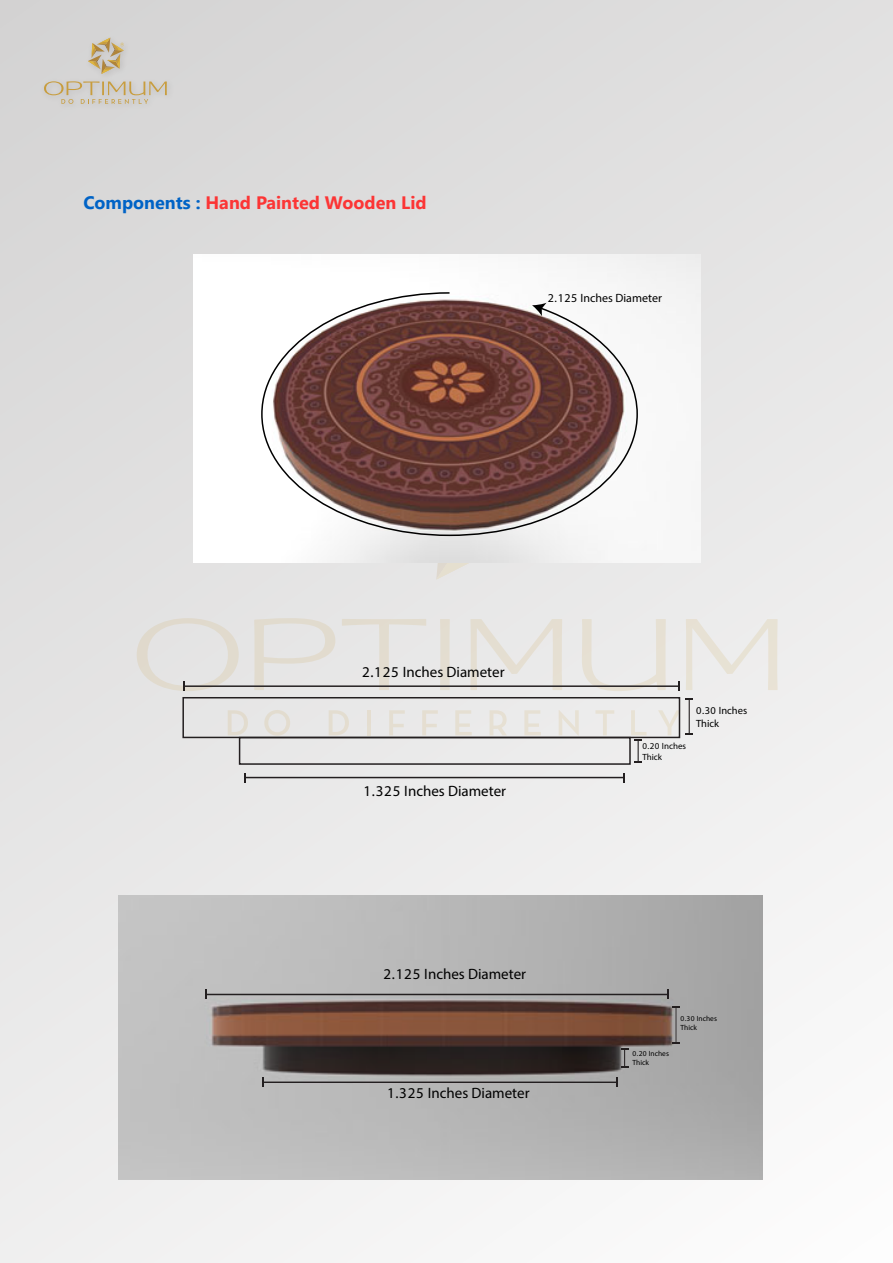
<style>
.page{position:relative;width:893px;height:1263px;background:#fff}
.page>*{position:absolute;margin:0;border:0;box-sizing:border-box;transform-origin:0 0}
.t1{font:700 18px "Nirmala UI";color:#fc3535}
.t2{font:15px "Myriad Pro";color:#000}
.t3{font:12px "Myriad Pro";color:#000}
.t4{font:10.5px/12.6px "Myriad Pro";color:#000}
.t5{font:9px/10.8px "Myriad Pro";color:#000}
.t6{font:7.5px/9px "Myriad Pro";color:#000}
.s1{color:#0063c6}
</style>
<div class="page">
<div style="left:0;top:0;width:893px;height:1263px;background:linear-gradient(to bottom,#dad9d9,#f6f6f6)"></div>
<svg style="left:254px;top:618px;width:81px;height:72px;background:#e4e2df"></svg>
<svg style="left:342px;top:619px;width:84px;height:71px;background:#e6e5e2"></svg>
<svg style="left:440px;top:619px;width:10px;height:71px"></svg>
<svg style="left:470px;top:619px;width:92px;height:71px;background:#e8e5e1"></svg>
<svg style="left:582px;top:619px;width:84px;height:72px;background:#e9e8e4"></svg>
<svg style="left:686px;top:619px;width:92px;height:71px;background:#ebe9e5"></svg>
<svg style="left:228px;top:710px;width:20px;height:25px"></svg>
<svg style="left:264px;top:710px;width:26px;height:25px"></svg>
<svg style="left:329px;top:710px;width:20px;height:25px"></svg>
<hr style="left:367px;top:710px;width:3px;height:25px;background:#c89d3e">
<svg style="left:389px;top:710px;width:16px;height:25px"></svg>
<svg style="left:422px;top:710px;width:16px;height:25px"></svg>
<svg style="left:455px;top:710px;width:17px;height:25px"></svg>
<svg style="left:489px;top:710px;width:18px;height:25px"></svg>
<svg style="left:524px;top:710px;width:17px;height:25px"></svg>
<svg style="left:559px;top:710px;width:20px;height:25px"></svg>
<svg style="left:595px;top:710px;width:19px;height:25px"></svg>
<svg style="left:366px;top:562px;width:188px;height:18px;background:#e6e5e4"></svg>
<div style="left:37px;top:30px;width:141px;height:85px;background:#d6d5d5"></div>
<svg style="left:44px;top:81px;width:123px;height:23px;background:#cfc7b6"></svg>
<svg style="left:88px;top:38px;width:36px;height:36px"></svg>
<div style="left:182px;top:697px;width:498px;height:41px;border:2px solid #231f20"></div>
<div style="left:239px;top:737px;width:392px;height:28px;border:2px solid #231f20"></div>
<hr style="left:184px;top:685px;width:495px;height:2px;background:#231f20">
<svg style="left:137px;top:618px;width:102px;height:73px;background:#e0dedb"></svg>
<hr style="left:245px;top:777px;width:379px;height:1px;background:#231f20">
<svg style="left:623px;top:773px;width:2px;height:9px"></svg>
<hr style="left:689px;top:699px;width:1px;height:35px;background:#231f20">
<svg style="left:658px;top:710px;width:35px;height:25px"></svg>
<svg style="left:631px;top:710px;width:16px;height:53px"></svg>
<img style="left:194px;top:254px;width:507px;height:308px">
<svg style="left:260px;top:291px;width:379px;height:246px"></svg>
<svg style="left:532px;top:303px;width:14px;height:13px"></svg>
<img style="left:118px;top:896px;width:644px;height:284px">
<hr style="left:206px;top:994px;width:462px;height:1px;background:#231f20">
<svg style="left:667px;top:989px;width:2px;height:10px"></svg>
<hr style="left:263px;top:1081px;width:354px;height:2px;background:#231f20">
<svg style="left:616px;top:1077px;width:2px;height:10px"></svg>
<svg style="left:262px;top:1077px;width:2px;height:10px"></svg>
<hr style="left:675px;top:1007px;width:2px;height:36px;background:#231f20">
<svg style="left:621px;top:1048px;width:7px;height:19px"></svg>
<p class="t1" style="left:83px;top:187px;width:345px"><span class="s1">Components :</span> Hand Painted Wooden Lid</p>
<p class="t3" style="left:548px;top:290px;width:116px">2.125 Inches Diameter</p>
<p class="t2" style="left:362px;top:663px;width:144px">2.125 Inches Diameter</p>
<p class="t2" style="left:363px;top:782px;width:144px">1.325 Inches Diameter</p>
<p class="t2" style="left:383px;top:964px;width:144px">2.125 Inches Diameter</p>
<p class="t2" style="left:387px;top:1084px;width:144px">1.325 Inches Diameter</p>
<p class="t5" style="left:642px;top:740px;width:45px">0.20 Inches<br>Thick</p>
<p class="t4" style="left:696px;top:704px;width:53px">0.30 Inches<br>Thick</p>
<p class="t6" style="left:633px;top:1049px;width:38px">0.20 Inches<br>Thick</p>
<p class="t6" style="left:680px;top:1013px;width:38px">0.30 Inches<br>Thick</p>
</div>
